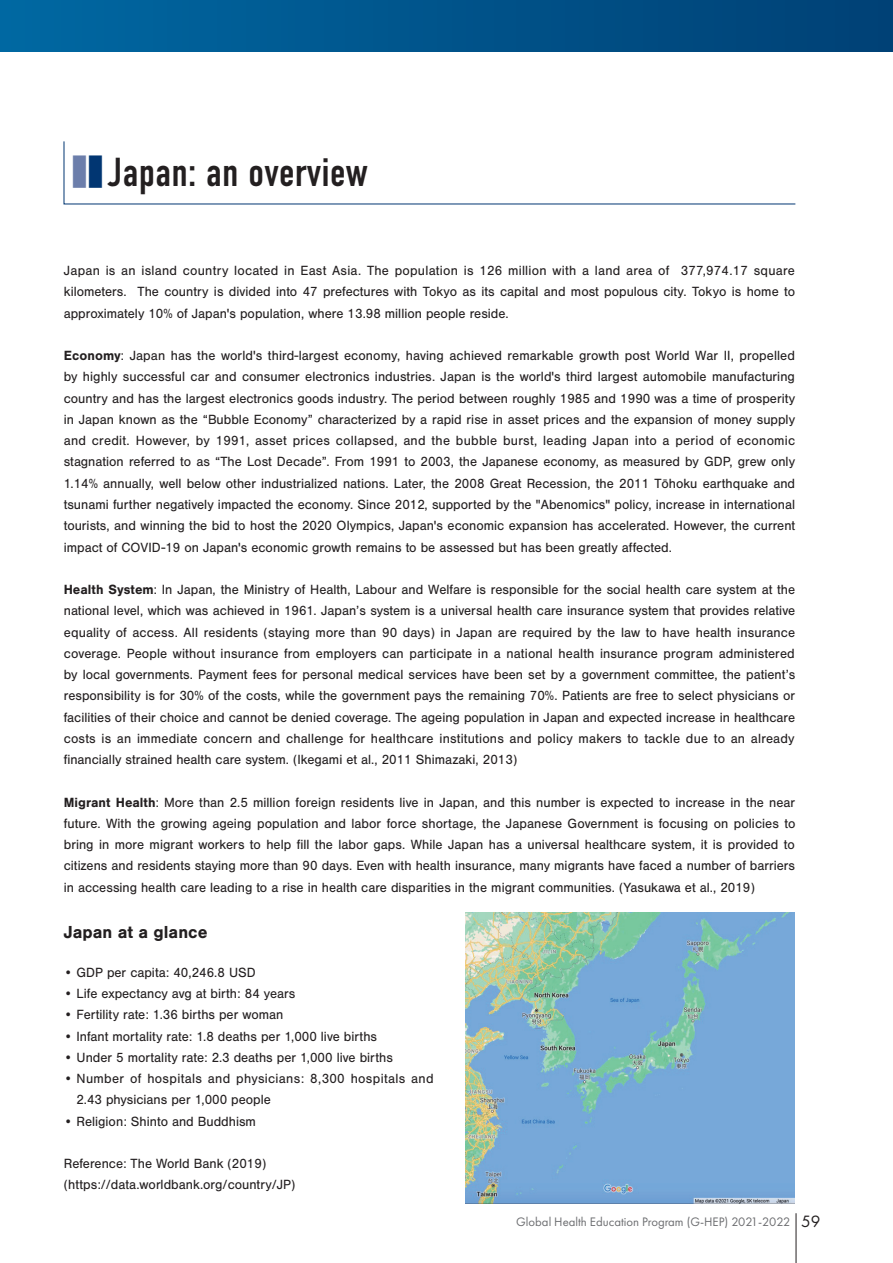
<style>
.page{position:relative;width:893px;height:1263px;background:#fff}
.page>*{position:absolute;margin:0;border:0;box-sizing:border-box;transform-origin:0 0}
.t1{font:40.35px "DIN Condensed";color:#231f20}
.t2{font:700 18px "Nimbus San";color:#231f20}
.t3{font:13.8px/21.3px "Nimbus San";color:#231f20;text-align:justify}
.t4{font:13.8px/21.3px "Nimbus San";letter-spacing:.025em;color:#231f20}
.t5{font:12.75px "Futura PT";color:#6c6d70}
.s1{font-family:"Koz Min Pr 6 N";color:#6c7eab}
.s2{font-family:"Koz Min Pr 6 N";color:#013672}
.s3{font-weight:700}
.s4{font-size:16.95px;color:#231f20}
</style>
<div class="page">
<hr style="left:796px;top:1213px;width:1px;height:50px;background:#231f20">
<div style="left:0;top:0;width:893px;height:51px;background:linear-gradient(to right,#0068a2,#004075)"></div>
<img style="left:465px;top:913px;width:329px;height:290px">
<svg style="left:64px;top:141px;width:732px;height:63px"></svg>
<h1 class="t1" style="left:71px;top:149px;width:298px"><span class="s1">■</span><span class="s2">■</span> Japan: an overview</h1>
<p class="t3" style="left:64px;top:260px;width:733px">Japan is an island country located in East Asia. The population is 126 million with a land area of 377,974.17 square kilometers. The country is divided into 47 prefectures with Tokyo as its capital and most populous city. Tokyo is home to approximately 10% of Japan's population, where 13.98 million people reside.</p>
<p class="t3" style="left:64px;top:345px;width:733px"><span class="s3">Economy</span>: Japan has the world's third-largest economy, having achieved remarkable growth post World War II, propelled by highly successful car and consumer electronics industries. Japan is the world's third largest automobile manufacturing country and has the largest electronics goods industry. The period between roughly 1985 and 1990 was a time of prosperity in Japan known as the “Bubble Economy” characterized by a rapid rise in asset prices and the expansion of money supply and credit. However, by 1991, asset prices collapsed, and the bubble burst, leading Japan into a period of economic stagnation referred to as “The Lost Decade”. From 1991 to 2003, the Japanese economy, as measured by GDP, grew only 1.14% annually, well below other industrialized nations. Later, the 2008 Great Recession, the 2011 Tōhoku earthquake and tsunami further negatively impacted the economy. Since 2012, supported by the "Abenomics" policy, increase in international tourists, and winning the bid to host the 2020 Olympics, Japan's economic expansion has accelerated. However, the current impact of COVID-19 on Japan's economic growth remains to be assessed but has been greatly affected.</p>
<p class="t3" style="left:64px;top:579px;width:733px"><span class="s3">Health System</span>: In Japan, the Ministry of Health, Labour and Welfare is responsible for the social health care system at the national level, which was achieved in 1961. Japan’s system is a universal health care insurance system that provides relative equality of access. All residents (staying more than 90 days) in Japan are required by the law to have health insurance coverage. People without insurance from employers can participate in a national health insurance program administered by local governments. Payment fees for personal medical services have been set by a government committee, the patient’s responsibility is for 30% of the costs, while the government pays the remaining 70%. Patients are free to select physicians or facilities of their choice and cannot be denied coverage. The ageing population in Japan and expected increase in healthcare costs is an immediate concern and challenge for healthcare institutions and policy makers to tackle due to an already financially strained health care system. (Ikegami et al., 2011 Shimazaki, 2013)</p>
<p class="t3" style="left:64px;top:792px;width:733px"><span class="s3">Migrant Health</span>: More than 2.5 million foreign residents live in Japan, and this number is expected to increase in the near future. With the growing ageing population and labor force shortage, the Japanese Government is focusing on policies to bring in more migrant workers to help fill the labor gaps. While Japan has a universal healthcare system, it is provided to citizens and residents staying more than 90 days. Even with health insurance, many migrants have faced a number of barriers in accessing health care leading to a rise in health care disparities in the migrant communities. (Yasukawa et al., 2019)</p>
<h2 class="t2" style="left:64px;top:922px;width:145px">Japan at a glance</h2>
<p class="t3" style="left:64px;top:962px;width:193px">• GDP per capita: 40,246.8 USD</p>
<p class="t3" style="left:64px;top:983px;width:233px">• Life expectancy avg at birth: 84 years</p>
<p class="t3" style="left:64px;top:1004px;width:221px">• Fertility rate: 1.36 births per woman</p>
<p class="t3" style="left:64px;top:1025px;width:315px">• Infant mortality rate: 1.8 deaths per 1,000 live births</p>
<p class="t3" style="left:64px;top:1047px;width:331px">• Under 5 mortality rate: 2.3 deaths per 1,000 live births</p>
<p class="t4" style="left:77px;top:1068px;width:359px;text-indent:-13px">• Number of hospitals and physicians: 8,300 hospitals and<br>2.43 physicians per 1,000 people</p>
<p class="t3" style="left:64px;top:1110px;width:194px">• Religion: Shinto and Buddhism</p>
<p class="t3" style="left:64px;top:1153px;width:233px">Reference: The World Bank (2019) (https://data.worldbank.org/country/JP)</p>
<p class="t5" style="left:516px;top:1214px;width:306px">Global Health Education Program (G-HEP) 2021-2022 <span class="s4">59</span></p>
</div>
